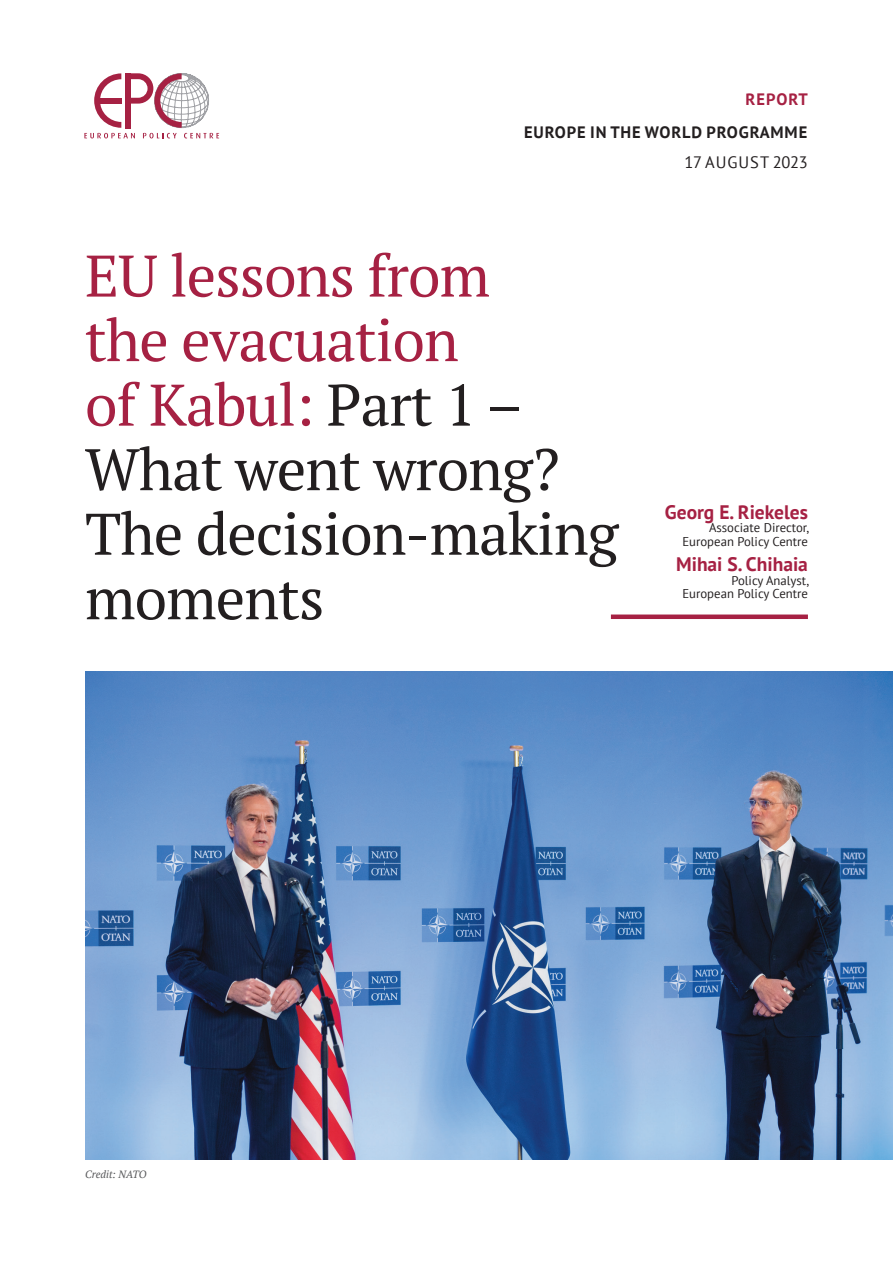
<style>
.page{position:relative;width:893px;height:1263px;background:#fff}
.page>*{position:absolute;margin:0;border:0;box-sizing:border-box;transform-origin:0 0}
.t1{font:58.5px/64.5px "PT Serif";letter-spacing:-.015em;color:#231f20}
.t2{font:700 19.5px "PT Sans";color:#a62143}
.t3{font:700 16.5px "PT Sans";letter-spacing:.05em;color:#231f20}
.t4{font:16.5px "PT Sans";letter-spacing:.06em;color:#231f20}
.t5{font:700 16.5px "PT Sans";letter-spacing:.06em;color:#a62143}
.t6{font:12.75px/13.5px "PT Sans";color:#231f20;text-align:right}
.t7{font:italic 10.5px "PT Serif";color:#57585a}
.s1{color:#a62143}
</style>
<div class="page">
<svg style="left:84px;top:73px;width:135px;height:65px"></svg>
<img style="left:85px;top:672px;width:808px;height:488px">
<div style="left:611px;top:614px;width:197px;height:5px;background:#a62143"></div>
<p class="t5" style="left:746px;top:88px;width:64px">REPORT</p>
<p class="t3" style="left:524px;top:122px;width:285px">EUROPE IN THE WORLD PROGRAMME</p>
<p class="t4" style="left:684px;top:152px;width:125px">17 AUGUST 2023</p>
<p class="t1" style="left:85px;top:243px;width:535px"><span class="s1">EU lessons from<br>the evacuation<br>of Kabul:</span> Part 1 –<br>What went wrong?<br>The decision-making moments</p>
<p class="t2" style="left:665px;top:499px;width:144px">Georg E. Riekeles</p>
<p class="t6" style="left:682px;top:521px;width:128px">Associate Director,<br>European Policy Centre</p>
<p class="t2" style="left:676px;top:551px;width:133px">Mihai S. Chihaia</p>
<p class="t6" style="left:682px;top:573px;width:128px">Policy Analyst,<br>European Policy Centre</p>
<p class="t7" style="left:85px;top:1167px;width:63px">Credit: NATO</p>
</div>
